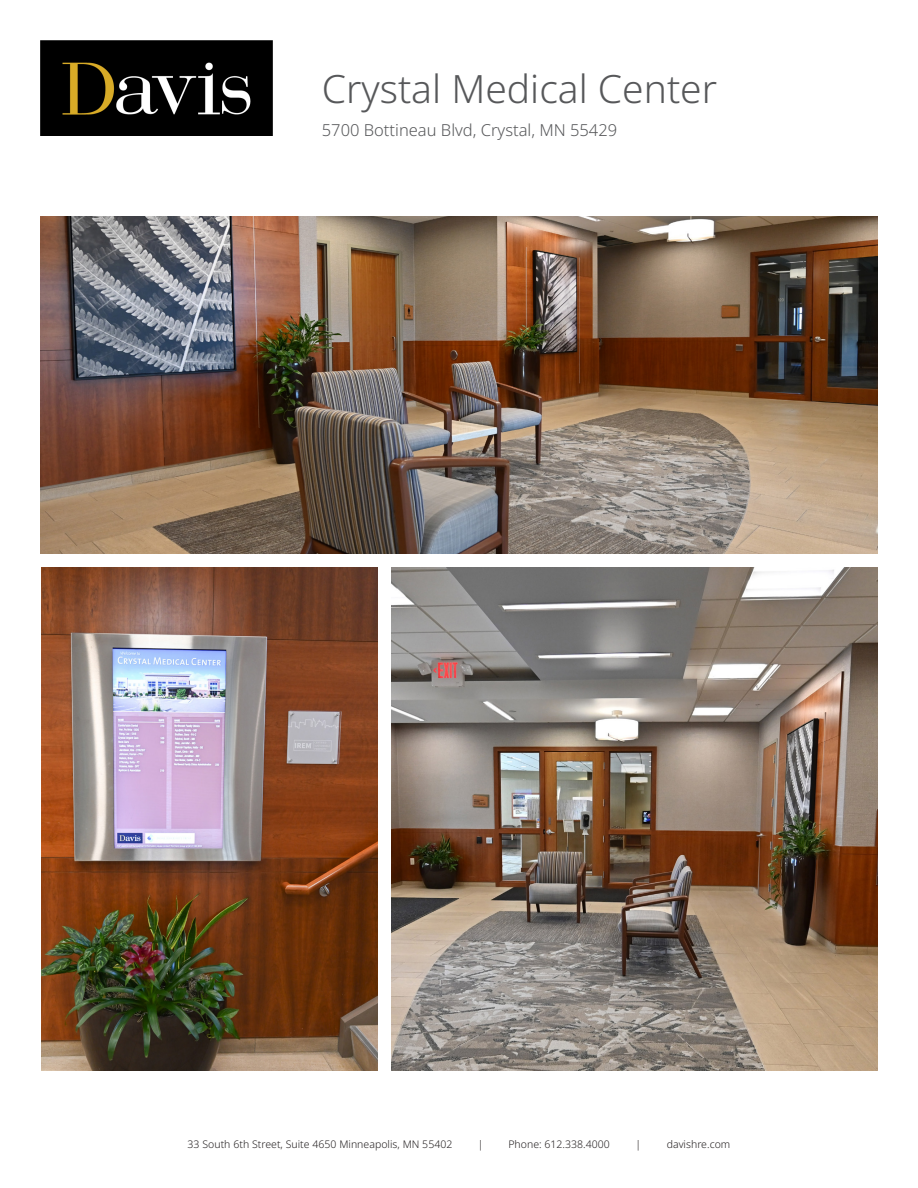
<style>
.page{position:relative;width:918px;height:1188px;background:#fff}
.page>*{position:absolute;margin:0;border:0;box-sizing:border-box;transform-origin:0 0}
.t1{font:300 39px "Noto Sans";color:#57585a}
.t2{font:300 16.5px "Noto Sans";color:#57585a}
.t3{font:300 10.5px "Noto Sans";letter-spacing:.005em;color:#231f20}
</style>
<div class="page">
<img style="left:40px;top:40px;width:232px;height:96px">
<img style="left:40px;top:216px;width:838px;height:338px">
<img style="left:392px;top:567px;width:486px;height:503px">
<img style="left:41px;top:567px;width:337px;height:503px">
<p class="t1" style="left:322px;top:62px;width:397px">Crystal Medical Center</p>
<p class="t2" style="left:322px;top:119px;width:297px">5700 Bottineau Blvd, Crystal, MN 55429</p>
<p class="t3" style="left:188px;top:1136px;width:266px">33 South 6th Street, Suite 4650 Minneapolis, MN 55402</p>
<p class="t3" style="left:478px;top:1136px;width:7px">|</p>
<p class="t3" style="left:508px;top:1136px;width:103px">Phone: 612.338.4000</p>
<p class="t3" style="left:636px;top:1136px;width:7px">|</p>
<p class="t3" style="left:667px;top:1136px;width:65px">davishre.com</p>
</div>
